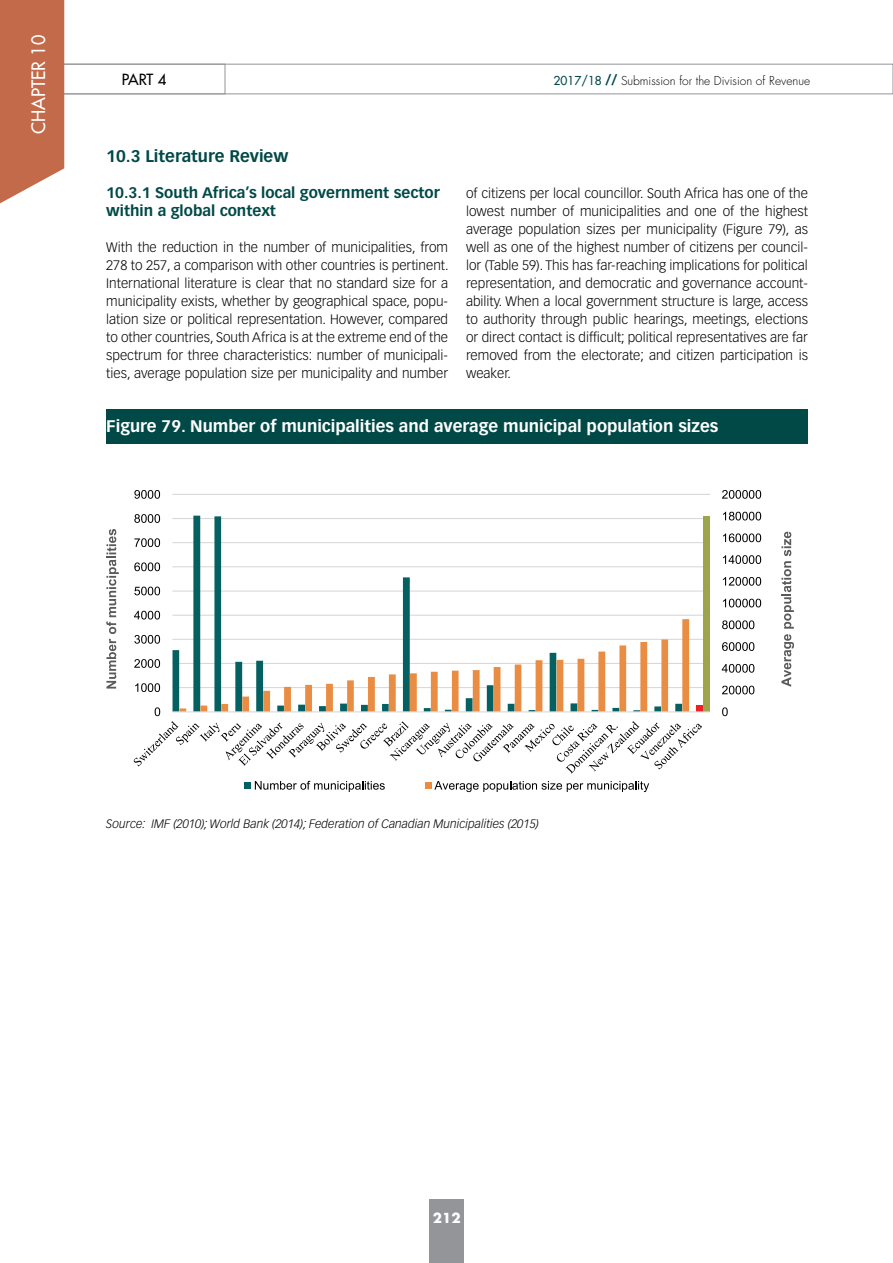
<style>
.page{position:relative;width:893px;height:1263px;background:#fff}
.page>*{position:absolute;margin:0;border:0;box-sizing:border-box;transform-origin:0 0}
.t1{font:18px "Futura";color:#fff}
.t2{font:700 16.5px "Vectora LH";color:#fff}
.t3{font:700 16.5px "Vectora LH";color:#004947}
.t4{font:700 15px/18px "Vectora LH";color:#004947}
.t5{font:15px "Futura";color:#000}
.t6{font:300 13.5px/18px "Vectora LH";color:#000;text-align:justify}
.t7{font:700 13.5px "Futura";color:#fff}
.t8{font:italic 300 12px "Vectora LH";color:#000}
.t9{font:300 12px "Futura";color:#000}
.s1{font-weight:400;color:#004947}
.s2{font-family:"Vectora LH";font-weight:700;font-size:15px;color:#004947}
</style>
<div class="page">
<div style="left:429px;top:1199px;width:34px;height:64px;background:#939598"></div>
<svg style="left:0;top:0;width:893px;height:204px"></svg>
<div style="left:106px;top:409px;width:702px;height:34px;background:#004947"></div>
<hr style="left:172px;top:687px;width:538px;height:1px;background:#d8d8d8">
<hr style="left:172px;top:663px;width:538px;height:1px;background:#d8d8d8">
<hr style="left:172px;top:639px;width:538px;height:1px;background:#d8d8d8">
<hr style="left:172px;top:615px;width:538px;height:1px;background:#d8d8d8">
<hr style="left:172px;top:590px;width:538px;height:2px;background:#d8d8d8">
<hr style="left:172px;top:566px;width:538px;height:1px;background:#d8d8d8">
<hr style="left:172px;top:542px;width:538px;height:1px;background:#d8d8d8">
<hr style="left:172px;top:518px;width:538px;height:1px;background:#d8d8d8">
<hr style="left:172px;top:494px;width:538px;height:1px;background:#d8d8d8">
<div style="left:696px;top:705px;width:7px;height:7px;background:#ed2124"></div>
<svg style="left:173px;top:516px;width:509px;height:191px"></svg>
<div style="left:703px;top:516px;width:7px;height:196px;background:#9ca54a"></div>
<svg style="left:180px;top:619px;width:509px;height:88px"></svg>
<hr style="left:172px;top:711px;width:538px;height:1px;background:#d8d8d8">
<svg style="left:722px;top:707px;width:6px;height:9px"></svg>
<svg style="left:722px;top:686px;width:32px;height:8px"></svg>
<svg style="left:722px;top:664px;width:32px;height:9px"></svg>
<svg style="left:722px;top:642px;width:32px;height:9px"></svg>
<svg style="left:722px;top:620px;width:32px;height:9px"></svg>
<svg style="left:723px;top:599px;width:38px;height:8px"></svg>
<svg style="left:723px;top:577px;width:38px;height:9px"></svg>
<svg style="left:723px;top:555px;width:38px;height:9px"></svg>
<svg style="left:723px;top:533px;width:38px;height:9px"></svg>
<svg style="left:723px;top:512px;width:38px;height:8px"></svg>
<svg style="left:722px;top:490px;width:39px;height:9px"></svg>
<svg style="left:135px;top:683px;width:25px;height:9px"></svg>
<svg style="left:134px;top:659px;width:26px;height:9px"></svg>
<svg style="left:134px;top:635px;width:26px;height:9px"></svg>
<svg style="left:134px;top:611px;width:26px;height:8px"></svg>
<svg style="left:134px;top:587px;width:26px;height:8px"></svg>
<svg style="left:134px;top:562px;width:26px;height:9px"></svg>
<svg style="left:134px;top:538px;width:26px;height:9px"></svg>
<svg style="left:134px;top:514px;width:26px;height:9px"></svg>
<svg style="left:134px;top:490px;width:26px;height:9px"></svg>
<svg style="left:134px;top:707px;width:568px;height:67px"></svg>
<svg style="left:781px;top:532px;width:13px;height:155px"></svg>
<svg style="left:106px;top:529px;width:13px;height:159px"></svg>
<div style="left:244px;top:782px;width:7px;height:7px;background:#056161"></div>
<svg style="left:255px;top:781px;width:130px;height:11px"></svg>
<div style="left:425px;top:782px;width:7px;height:7px;background:#ea8d44"></div>
<svg style="left:434px;top:781px;width:215px;height:11px"></svg>
<h1 class="t1" style="left:27px;top:134px;width:100px;rotate:-90deg">CHAPTER 10</h1>
<p class="t5" style="left:122px;top:70px;width:46px">PART 4</p>
<p class="t9" style="left:554px;top:73px;width:258px"><span class="s1">2017/18</span> <span class="s2">//</span> Submission for the Division of Revenue</p>
<p class="t3" style="left:106px;top:146px;width:184px">10.3 Literature Review</p>
<p class="t4" style="left:106px;top:184px;width:335px">10.3.1 South Africa’s local government sector within a global context</p>
<p class="t6" style="left:106px;top:238px;width:344px">With the reduction in the number of municipalities, from 278 to 257, a comparison with other countries is pertinent.<br>International literature is clear that no standard size for a municipality exists, whether by geographical space, popu&shy;lation size or political representation. However, compared to other countries, South Africa is at the extreme end of the spectrum for three characteristics: number of municipali&shy;ties, average population size per municipality and number</p>
<p class="t6" style="left:466px;top:184px;width:343px">of citizens per local councillor. South Africa has one of the lowest number of municipalities and one of the highest average population sizes per municipality (Figure 79), as well as one of the highest number of citizens per council&shy;lor (Table 59). This has far-reaching implications for political representation, and democratic and governance account&shy;ability. When a local government structure is large, access to authority through public hearings, meetings, elections or direct contact is difficult; political representatives are far removed from the electorate; and citizen participation is weaker.</p>
<p class="t2" style="left:106px;top:416px;width:614px">Figure 79. Number of municipalities and average municipal population sizes</p>
<p class="t8" style="left:106px;top:817px;width:434px">Source: IMF (2010); World Bank (2014); Federation of Canadian Municipalities (2015)</p>
<p class="t7" style="left:433px;top:1208px;width:29px">212</p>
</div>
